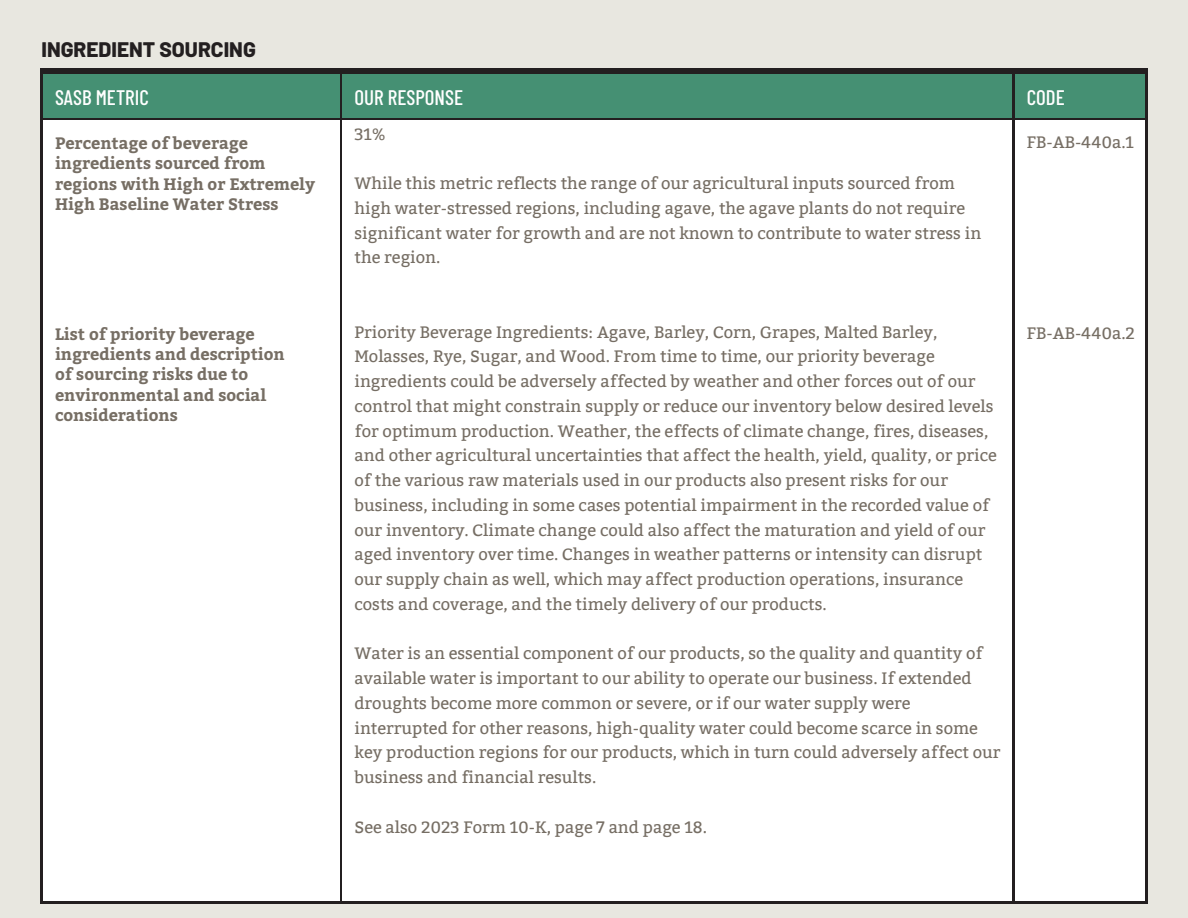
<style>
.page{position:relative;width:1188px;height:918px;background:#e8e7e0}
.page>*{position:absolute;margin:0;border:0;box-sizing:border-box;transform-origin:0 0}
.t1{font:500 21px "Barlow Condensed";color:#fff}
.t2{font:800 21px "Barlow";color:#231f20}
.t3{font:16.5px/24.8px "Bitter";color:#766e64}
.t4{font:700 16.5px/20.2px "Bitter";color:#766e64}
</style>
<div class="page">
<div style="left:42px;top:73px;width:1104px;height:45px;background:#459073"></div>
<div style="left:42px;top:120px;width:1104px;height:782px;background:#fff"></div>
<hr style="left:41px;top:120px;width:1px;height:782px;background:#231f20">
<hr style="left:340px;top:120px;width:2px;height:782px;background:#231f20">
<hr style="left:1013px;top:120px;width:1px;height:782px;background:#231f20">
<hr style="left:1146px;top:120px;width:1px;height:782px;background:#231f20">
<hr style="left:41px;top:902px;width:300px;height:1px;background:#231f20">
<hr style="left:341px;top:902px;width:672px;height:1px;background:#231f20">
<hr style="left:1013px;top:902px;width:134px;height:1px;background:#231f20">
<hr style="left:41px;top:69px;width:300px;height:4px;background:#231f20">
<hr style="left:341px;top:69px;width:672px;height:4px;background:#231f20">
<hr style="left:1013px;top:69px;width:134px;height:4px;background:#231f20">
<hr style="left:41px;top:73px;width:1px;height:45px;background:#231f20">
<hr style="left:340px;top:73px;width:2px;height:45px;background:#231f20">
<hr style="left:1013px;top:73px;width:1px;height:45px;background:#231f20">
<hr style="left:1146px;top:73px;width:1px;height:45px;background:#231f20">
<hr style="left:41px;top:118px;width:300px;height:2px;background:#231f20">
<hr style="left:341px;top:118px;width:672px;height:2px;background:#231f20">
<hr style="left:1013px;top:118px;width:134px;height:2px;background:#231f20">
<p class="t2" style="left:42px;top:36px;width:216px">INGREDIENT SOURCING</p>
<p class="t1" style="left:55px;top:84px;width:95px">SASB METRIC</p>
<p class="t1" style="left:355px;top:84px;width:110px">OUR RESPONSE</p>
<p class="t1" style="left:1027px;top:84px;width:40px">CODE</p>
<p class="t3" style="left:355px;top:122px;width:32px">31%</p>
<p class="t3" style="left:355px;top:171px;width:628px">While this metric reflects the range of our agricultural inputs sourced from high water-stressed regions, including agave, the agave plants do not require significant water for growth and are not known to contribute to water stress in the region.</p>
<p class="t4" style="left:55px;top:132px;width:195px">Percentage of beverage</p>
<p class="t3" style="left:1027px;top:130px;width:109px">FB-AB-440a.1</p>
<p class="t4" style="left:55px;top:152px;width:262px">ingredients sourced from regions with High or Extremely<br>High Baseline Water Stress</p>
<p class="t4" style="left:55px;top:323px;width:231px">List of priority beverage ingredients and description of sourcing risks due to environmental and social considerations</p>
<p class="t3" style="left:355px;top:320px;width:644px">Priority Beverage Ingredients: Agave, Barley, Corn, Grapes, Malted Barley, Molasses, Rye, Sugar, and Wood. From time to time, our priority beverage ingredients could be adversely affected by weather and other forces out of our control that might constrain supply or reduce our inventory below desired levels for optimum production. Weather, the effects of climate change, fires, diseases, and other agricultural uncertainties that affect the health, yield, quality, or price of the various raw materials used in our products also present risks for our business, including in some cases potential impairment in the recorded value of our inventory. Climate change could also affect the maturation and yield of our aged inventory over time. Changes in weather patterns or intensity can disrupt our supply chain as well, which may affect production operations, insurance costs and coverage, and the timely delivery of our products.</p>
<p class="t3" style="left:355px;top:642px;width:648px">Water is an essential component of our products, so the quality and quantity of available water is important to our ability to operate our business. If extended droughts become more common or severe, or if our water supply were interrupted for other reasons, high-quality water could become scarce in some key production regions for our products, which in turn could adversely affect our business and financial results.</p>
<p class="t3" style="left:355px;top:815px;width:354px">See also 2023 Form 10-K, page 7 and page 18.</p>
<p class="t3" style="left:1027px;top:321px;width:110px">FB-AB-440a.2</p>
</div>
